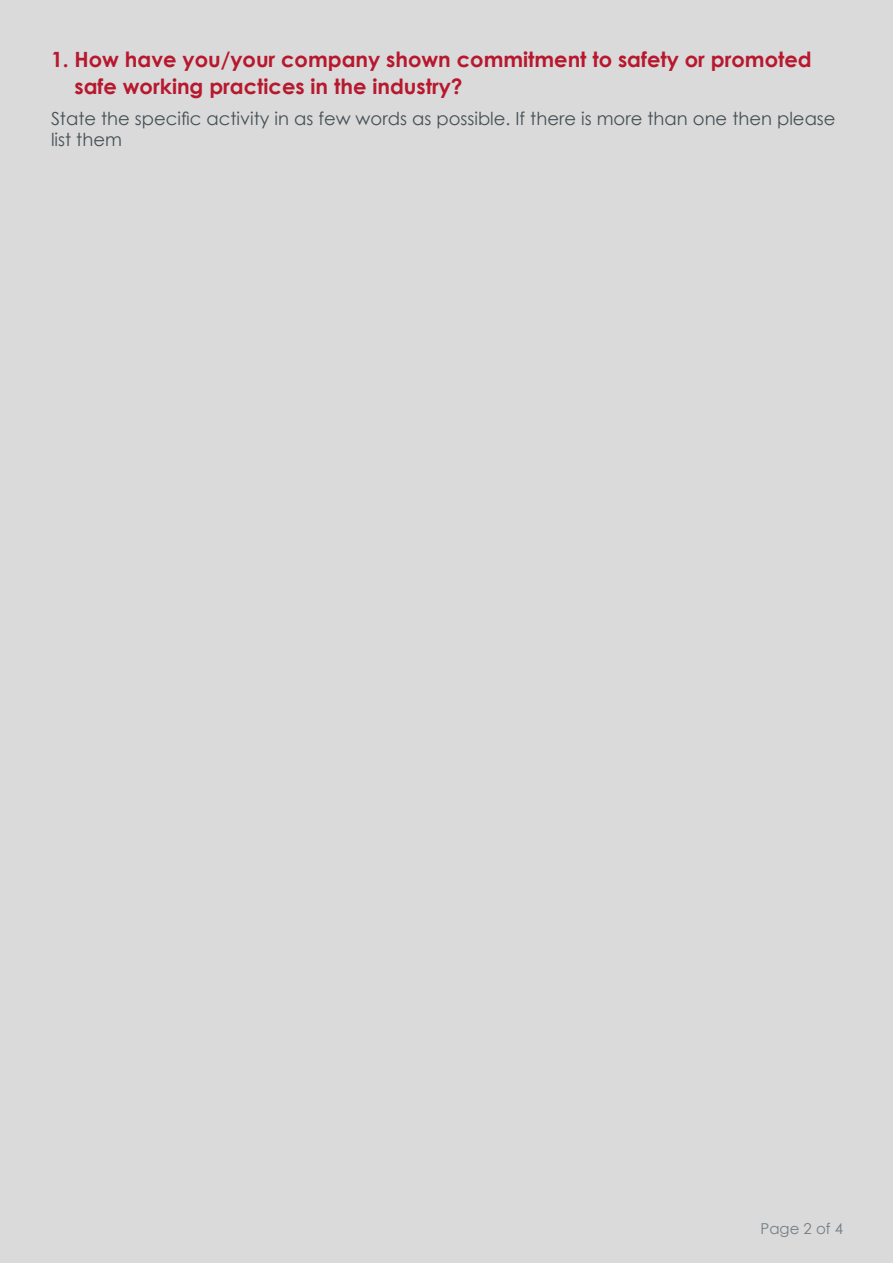
<style>
.page{position:relative;width:893px;height:1263px;background:#dadada}
.page>*{position:absolute;margin:0;border:0;box-sizing:border-box;transform-origin:0 0}
.t1{font:700 21px/27px "Century Gothic";color:#b7182e}
.t2{font:18px/21px "Century Gothic";color:#465155}
.t3{font:15px "Century Gothic";color:#757e83}
</style>
<div class="page">
<p class="t1" style="left:75px;top:45px;width:739px;text-indent:-24px">1. How have you/your company shown commitment to safety or promoted safe working practices in the industry?</p>
<p class="t2" style="left:51px;top:108px;width:786px">State the specific activity in as few words as possible. If there is more than one then please list them</p>
<p class="t3" style="left:760px;top:1218px;width:84px">Page 2 of 4</p>
</div>
